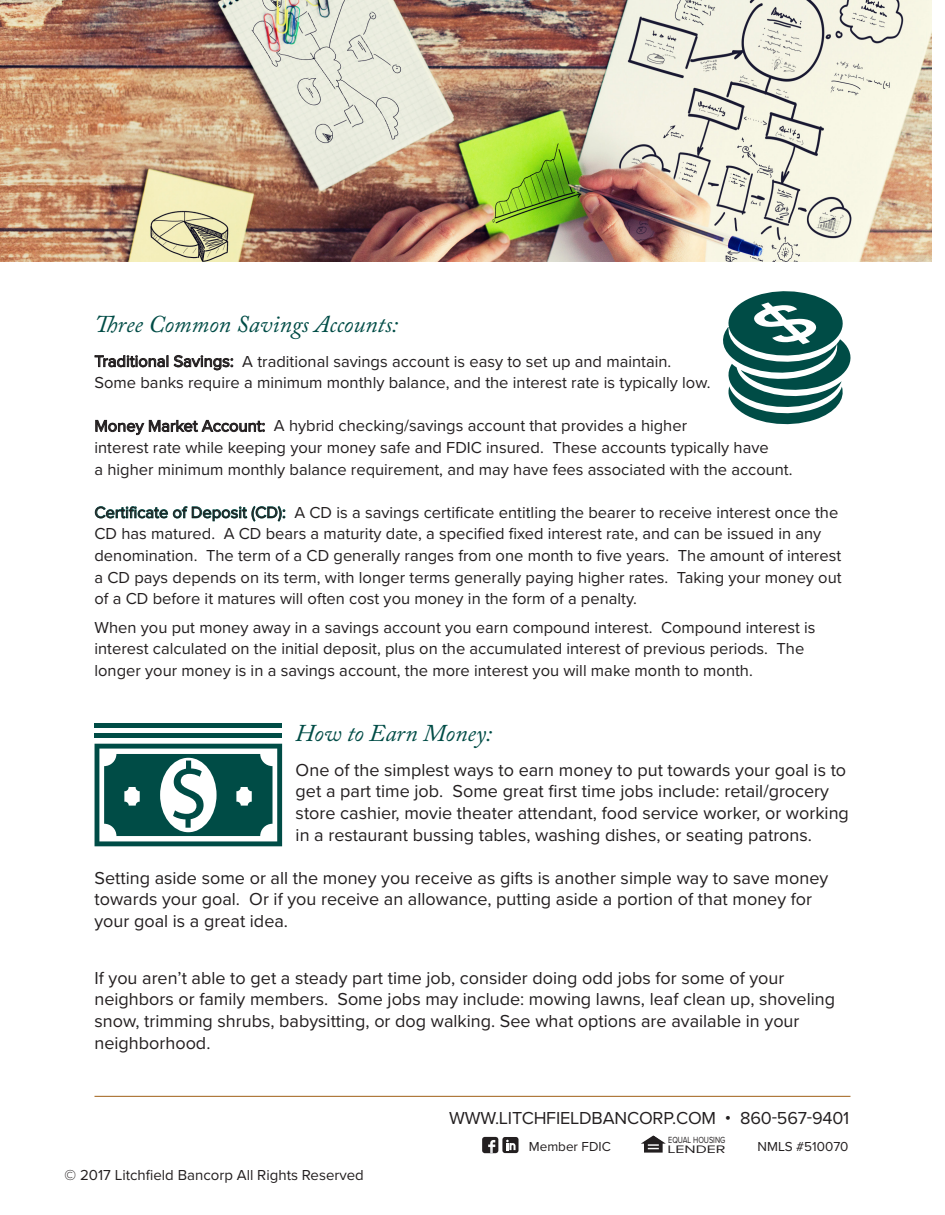
<style>
.page{position:relative;width:945px;height:1215px;background:#fff}
.page>*{position:absolute;margin:0;border:0;box-sizing:border-box;transform-origin:0 0}
.t1{font:italic 24px "Adobe Caslon Pro";color:#004c46}
.t2{font:18px/21.6px "Proxima Nova";color:#231f20}
.t3{font:16.5px/21.6px "Proxima Nova";color:#231f20}
.t4{font:15px "Proxima Nova";color:#231f20}
.t5{font:13.5px "Proxima Nova";color:#231f20}
.t6{font:11.25px "Proxima Nova";color:#231f20;scale:1.41 1}
.t7{font:9.3px "Proxima Nova";color:#231f20;scale:.79 1}
</style>
<div class="page">
<img style="left:0;top:0;width:932px;height:262px">
<hr style="left:94px;top:1096px;width:756px;height:1px;background:#a05f17">
<svg style="left:94px;top:355px;width:139px;height:16px"></svg>
<svg style="left:95px;top:419px;width:170px;height:16px"></svg>
<svg style="left:95px;top:505px;width:190px;height:17px"></svg>
<svg style="left:723px;top:291px;width:128px;height:134px"></svg>
<svg style="left:95px;top:744px;width:187px;height:102px"></svg>
<div style="left:94px;top:733px;width:188px;height:5px;background:#004c46"></div>
<hr style="left:94px;top:723px;width:188px;height:4px;background:#004c46">
<div style="left:502px;top:1137px;width:17px;height:16px;background:#231f20;border-radius:3px"></div>
<svg style="left:506px;top:1140px;width:10px;height:10px"></svg>
<svg style="left:482px;top:1137px;width:16px;height:16px"></svg>
<svg style="left:641px;top:1135px;width:25px;height:18px"></svg>
<p class="t1" style="left:94px;top:309px;width:305px">Three Common Savings Accounts:</p>
<p class="t3" style="left:94px;top:350px;width:618px">Traditional Savings: A traditional savings account is easy to set up and maintain.<br>Some banks require a minimum monthly balance, and the interest rate is typically low.</p>
<p class="t3" style="left:94px;top:414px;width:700px">Money Market Account: A hybrid checking/savings account that provides a higher<br>interest rate while keeping your money safe and FDIC insured. These accounts typically have<br>a higher minimum monthly balance requirement, and may have fees associated with the account.</p>
<p class="t3" style="left:94px;top:501px;width:749px">Certificate of Deposit (CD): A CD is a savings certificate entitling the bearer to receive interest once the CD has matured. A CD bears a maturity date, a specified fixed interest rate, and can be issued in any denomination. The term of a CD generally ranges from one month to five years. The amount of interest a CD pays depends on its term, with longer terms generally paying higher rates. Taking your money out of a CD before it matures will often cost you money in the form of a penalty.</p>
<p class="t3" style="left:94px;top:616px;width:723px">When you put money away in a savings account you earn compound interest. Compound interest is interest calculated on the initial deposit, plus on the accumulated interest of previous periods. The longer your money is in a savings account, the more interest you will make month to month.</p>
<p class="t1" style="left:296px;top:718px;width:198px">How to Earn Money:</p>
<p class="t2" style="left:296px;top:758px;width:555px">One of the simplest ways to earn money to put towards your goal is to get a part time job. Some great first time jobs include: retail/grocery store cashier, movie theater attendant, food service worker, or working in a restaurant bussing tables, washing dishes, or seating patrons.</p>
<p class="t2" style="left:94px;top:866px;width:735px">Setting aside some or all the money you receive as gifts is another simple way to save money towards your goal. Or if you receive an allowance, putting aside a portion of that money for your goal is a great idea.</p>
<p class="t2" style="left:94px;top:966px;width:742px">If you aren’t able to get a steady part time job, consider doing odd jobs for some of your neighbors or family members. Some jobs may include: mowing lawns, leaf clean up, shoveling snow, trimming shrubs, babysitting, or dog walking. See what options are available in your neighborhood.</p>
<p class="t4" style="left:64px;top:1164px;width:301px">© 2017 Litchfield Bancorp All Rights Reserved</p>
<p class="t2" style="left:449px;top:1106px;width:402px">WWW.LITCHFIELDBANCORP.COM • 860-567-9401</p>
<p class="t7" style="left:668px;top:1133px;width:74px">EQUAL HOUSING</p>
<p class="t5" style="left:529px;top:1136px;width:83px">Member FDIC</p>
<p class="t6" style="left:667px;top:1141px;width:43px">LENDER</p>
<p class="t5" style="left:758px;top:1136px;width:93px">NMLS #510070</p>
</div>
